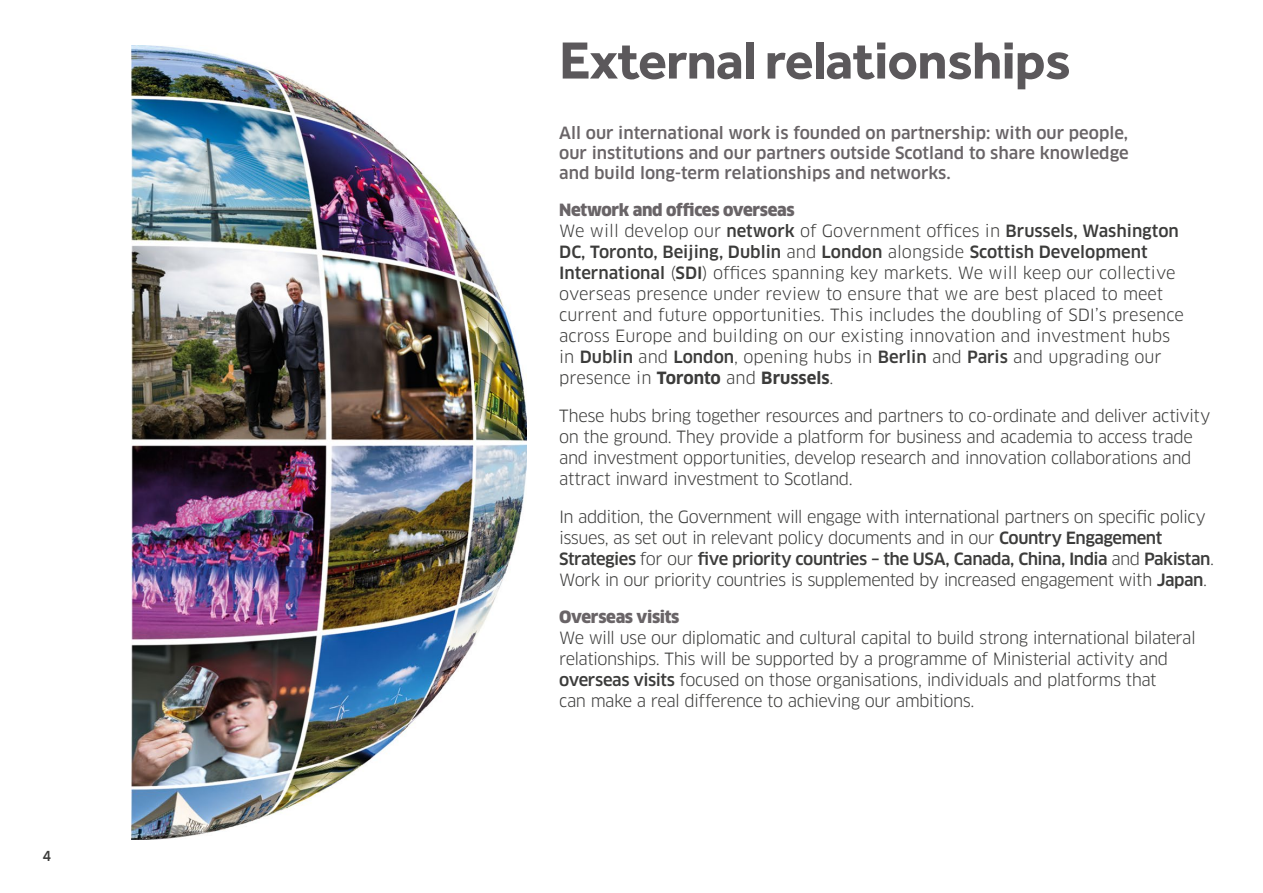
<style>
.page{position:relative;width:1263px;height:893px;background:#fff}
.page>*{position:absolute;margin:0;border:0;box-sizing:border-box;transform-origin:0 0}
.Heading{font:700 54px "Effra";letter-spacing:-.015em;color:#5b585b}
.Body_Copy{font:16.5px/21px "Clan";letter-spacing:-.025em;color:#3c3c3b}
.Body_Copy-2{font:16.5px/21px "Clan";color:#3c3c3b}
.Intro{font:500 16.5px/19.8px "Clan";color:#696467;text-align:justify}
.Heading_copy{font:900 16.5px "Clan";letter-spacing:-.02em;color:#696467}
.t1{font:500 13.5px "Clan";color:#3c3c3b}
.s1{font-weight:500}
.s2{font-weight:700}
</style>
<div class="page">
<img style="left:132px;top:45px;width:394px;height:794px">
<p class="t1" style="left:43px;top:848px;width:10px">4</p>
<p class="Heading" style="left:559px;top:28px;width:513px">External relationships</p>
<p class="Intro" style="left:559px;top:124px;width:571px">All our international work is founded on partnership: with our people, our institutions and our partners outside Scotland to share knowledge and build long-term relationships and networks.</p>
<p class="Heading_copy" style="left:559px;top:199px;width:237px">Network and offices overseas</p>
<p class="Body_Copy-2" style="left:559px;top:220px;width:626px">We will develop our <span class="s1">network</span> of Government offices in <span class="s1">Brussels, Washington DC, Toronto, Beijing, Dublin</span> and <span class="s1">London</span> alongside <span class="s1">Scottish Development International</span> (<span class="s1">SDI</span>) offices spanning key markets. We will keep our collective overseas presence under review to ensure that we are best placed to meet current and future opportunities. This includes the doubling of SDI’s presence across Europe and building on our existing innovation and investment hubs in <span class="s1">Dublin</span> and <span class="s1">London</span>, opening hubs in <span class="s1">Berlin</span> and <span class="s1">Paris</span> and upgrading our presence in <span class="s2">Toronto</span> and <span class="s2">Brussels</span>.</p>
<p class="Body_Copy" style="left:559px;top:405px;width:653px">These hubs bring together resources and partners to co-ordinate and deliver activity on the ground. They provide a platform for business and academia to access trade and investment opportunities, develop research and innovation collaborations and attract inward investment to Scotland.</p>
<p class="Body_Copy" style="left:559px;top:506px;width:656px">In addition, the Government will engage with international partners on specific policy issues, as set out in relevant policy documents and in our <span class="s1">Country Engagement Strategies</span> for our <span class="s1">five priority countries – the USA, Canada, China, India</span> and <span class="s1">Pakistan</span>.<br>Work in our priority countries is supplemented by increased engagement with <span class="s1">Japan</span>.</p>
<p class="Heading_copy" style="left:559px;top:606px;width:122px">Overseas visits</p>
<p class="Body_Copy" style="left:559px;top:627px;width:638px">We will use our diplomatic and cultural capital to build strong international bilateral relationships. This will be supported by a programme of Ministerial activity and <span class="s1">overseas visits</span> focused on those organisations, individuals and platforms that<br>can make a real difference to achieving our ambitions.</p>
</div>
